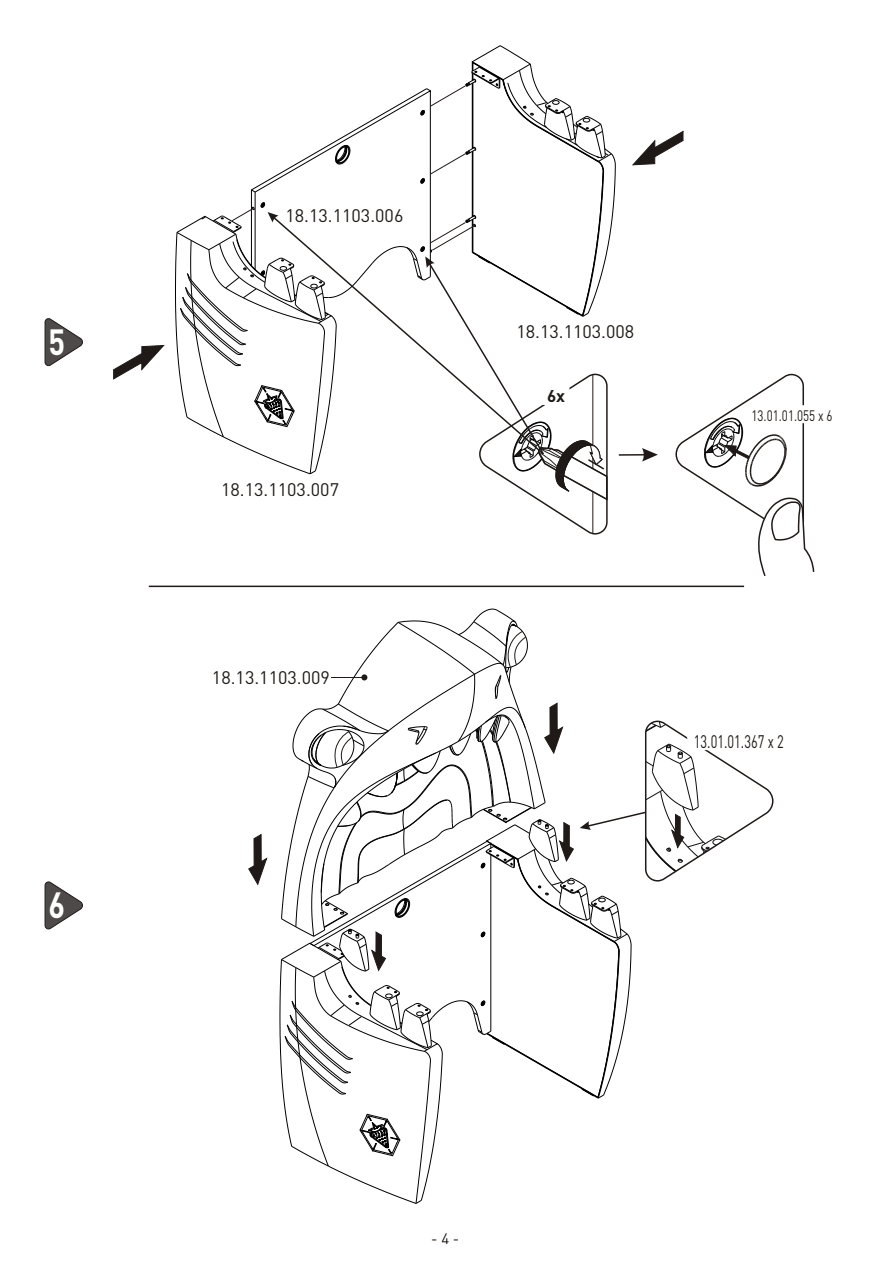
<style>
.page{position:relative;width:894px;height:1263px;background:#fff}
.page>*{position:absolute;margin:0;border:0;box-sizing:border-box;transform-origin:0 0}
.t1{font:700 36px "DINTR";color:#fff;scale:.85 1}
.t2{font:18px "DINTR";color:#1f1a17}
.t3{font:18px "DINTR";color:#1f1a17;scale:.71 1}
.t4{font:700 16.8px "DINTR";color:#1f1a17}
.t5{font:15px "DINTR";color:#1f1a17;scale:.77 1}
.t6{font:15px "DINTR";color:#1f1a17}
</style>
<div class="page">
<hr style="left:149px;top:586px;width:595px;height:1px;background:#1f1a17">
<svg style="left:45px;top:318px;width:38px;height:48px"></svg>
<svg style="left:45px;top:882px;width:38px;height:47px"></svg>
<svg style="left:113px;top:345px;width:51px;height:35px"></svg>
<svg style="left:632px;top:131px;width:52px;height:34px"></svg>
<hr style="left:619px;top:454px;width:26px;height:2px;background:#1f1a17">
<svg style="left:642px;top:448px;width:16px;height:14px"></svg>
<svg style="left:675px;top:373px;width:140px;height:213px"></svg>
<svg style="left:175px;top:45px;width:441px;height:490px"></svg>
<svg style="left:271px;top:215px;width:273px;height:240px"></svg>
<svg style="left:248px;top:834px;width:19px;height:51px"></svg>
<svg style="left:279px;top:608px;width:495px;height:596px"></svg>
<h1 class="t1" style="left:48px;top:321px;width:21px">5</h1>
<h1 class="t1" style="left:48px;top:885px;width:21px">6</h1>
<p class="t2" style="left:285px;top:205px;width:119px">18.13.1103.006</p>
<p class="t2" style="left:221px;top:479px;width:119px">18.13.1103.007</p>
<p class="t2" style="left:212px;top:667px;width:119px">18.13.1103.009</p>
<p class="t2" style="left:516px;top:321px;width:119px">18.13.1103.008</p>
<p class="t4" style="left:547px;top:387px;width:20px">6x</p>
<p class="t5" style="left:752px;top:407px;width:107px">13.01.01.055 x 6</p>
<p class="t3" style="left:694px;top:732px;width:128px">13.01.01.367 x 2</p>
<p class="t6" style="left:431px;top:1230px;width:30px">- 4 -</p>
</div>
